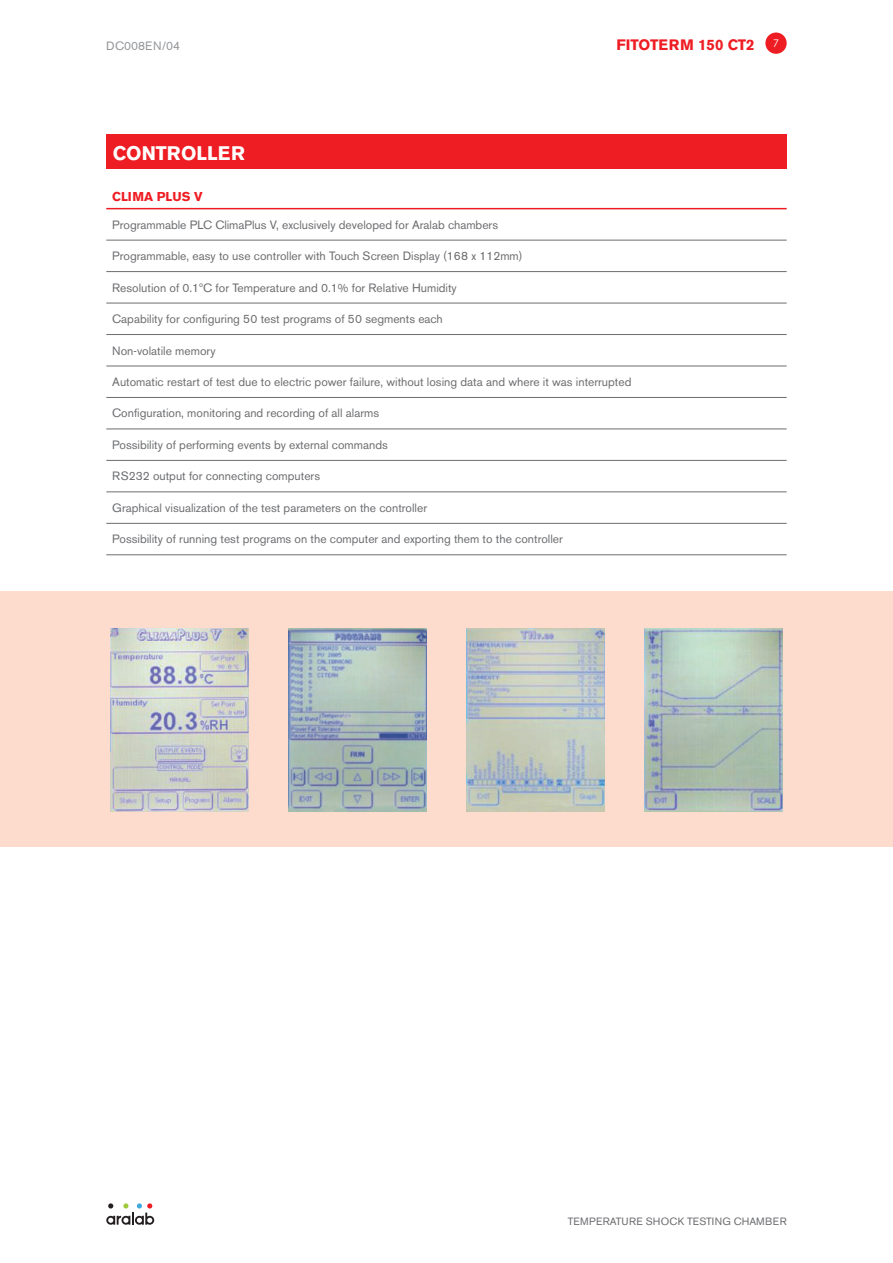
<style>
.page{position:relative;width:893px;height:1263px;background:#fff}
.page>*{position:absolute;margin:0;border:0;box-sizing:border-box;transform-origin:0 0}
.t1{font:700 19.5px "Akzidenz Grotesk BE";color:#fff}
.t2{font:700 15px "Akzidenz Grotesk BE";color:#ee1d23}
.t3{font:700 12.75px "Akzidenz Grotesk BE";color:#ee1d23}
.t4{font:12px "Akzidenz Grotesk BE";color:#6c6d70}
.t5{font:12px "Akzidenz Grotesk BE";letter-spacing:.02em;color:#939598}
.t6{font:10.5px "Akzidenz Grotesk BE";letter-spacing:.02em;color:#6c6d70}
</style>
<div class="page">
<div style="left:765px;top:33px;width:22px;height:21px;background:#ee1d23;border-radius:50%"></div>
<svg style="left:106px;top:1203px;width:48px;height:22px"></svg>
<div style="left:0;top:591px;width:893px;height:255px;background:#fddcce"></div>
<div style="left:106px;top:135px;width:681px;height:34px;background:#ee1d23"></div>
<hr style="left:106px;top:271px;width:681px;height:1px;background:#6c6d70">
<hr style="left:106px;top:240px;width:681px;height:1px;background:#6c6d70">
<hr style="left:106px;top:303px;width:681px;height:1px;background:#6c6d70">
<hr style="left:106px;top:334px;width:681px;height:1px;background:#6c6d70">
<hr style="left:106px;top:366px;width:681px;height:1px;background:#6c6d70">
<hr style="left:106px;top:397px;width:681px;height:1px;background:#6c6d70">
<hr style="left:106px;top:429px;width:681px;height:1px;background:#6c6d70">
<hr style="left:106px;top:460px;width:681px;height:1px;background:#6c6d70">
<hr style="left:106px;top:491px;width:681px;height:1px;background:#6c6d70">
<hr style="left:106px;top:523px;width:681px;height:1px;background:#6c6d70">
<hr style="left:106px;top:554px;width:681px;height:1px;background:#6c6d70">
<hr style="left:106px;top:208px;width:681px;height:1px;background:#ee1d23">
<img style="left:111px;top:628px;width:138px;height:184px">
<img style="left:289px;top:628px;width:137px;height:184px">
<img style="left:466px;top:628px;width:138px;height:184px">
<img style="left:644px;top:628px;width:138px;height:184px">
<p class="t5" style="left:106px;top:39px;width:75px">DC008EN/04</p>
<p class="t2" style="left:616px;top:36px;width:164px">FITOTERM 150 CT2 <sup>7</sup></p>
<h1 class="t1" style="left:113px;top:142px;width:134px">CONTROLLER</h1>
<p class="t3" style="left:112px;top:190px;width:92px">CLIMA PLUS V</p>
<p class="t4" style="left:112px;top:217px;width:387px">Programmable PLC ClimaPlus V, exclusively developed for Aralab chambers</p>
<p class="t4" style="left:112px;top:249px;width:412px">Programmable, easy to use controller with Touch Screen Display (168 x 112mm)</p>
<p class="t4" style="left:112px;top:280px;width:346px">Resolution of 0.1ºC for Temperature and 0.1% for Relative Humidity</p>
<p class="t4" style="left:112px;top:312px;width:332px">Capability for configuring 50 test programs of 50 segments each</p>
<p class="t4" style="left:112px;top:343px;width:105px">Non-volatile memory</p>
<p class="t4" style="left:112px;top:375px;width:521px">Automatic restart of test due to electric power failure, without losing data and where it was interrupted</p>
<p class="t4" style="left:112px;top:406px;width:268px">Configuration, monitoring and recording of all alarms</p>
<p class="t4" style="left:112px;top:438px;width:277px">Possibility of performing events by external commands</p>
<p class="t4" style="left:112px;top:469px;width:209px">RS232 output for connecting computers</p>
<p class="t4" style="left:112px;top:500px;width:316px">Graphical visualization of the test parameters on the controller</p>
<p class="t4" style="left:112px;top:532px;width:452px">Possibility of running test programs on the computer and exporting them to the controller</p>
<p class="t6" style="left:568px;top:1215px;width:220px">TEMPERATURE SHOCK TESTING CHAMBER</p>
</div>
